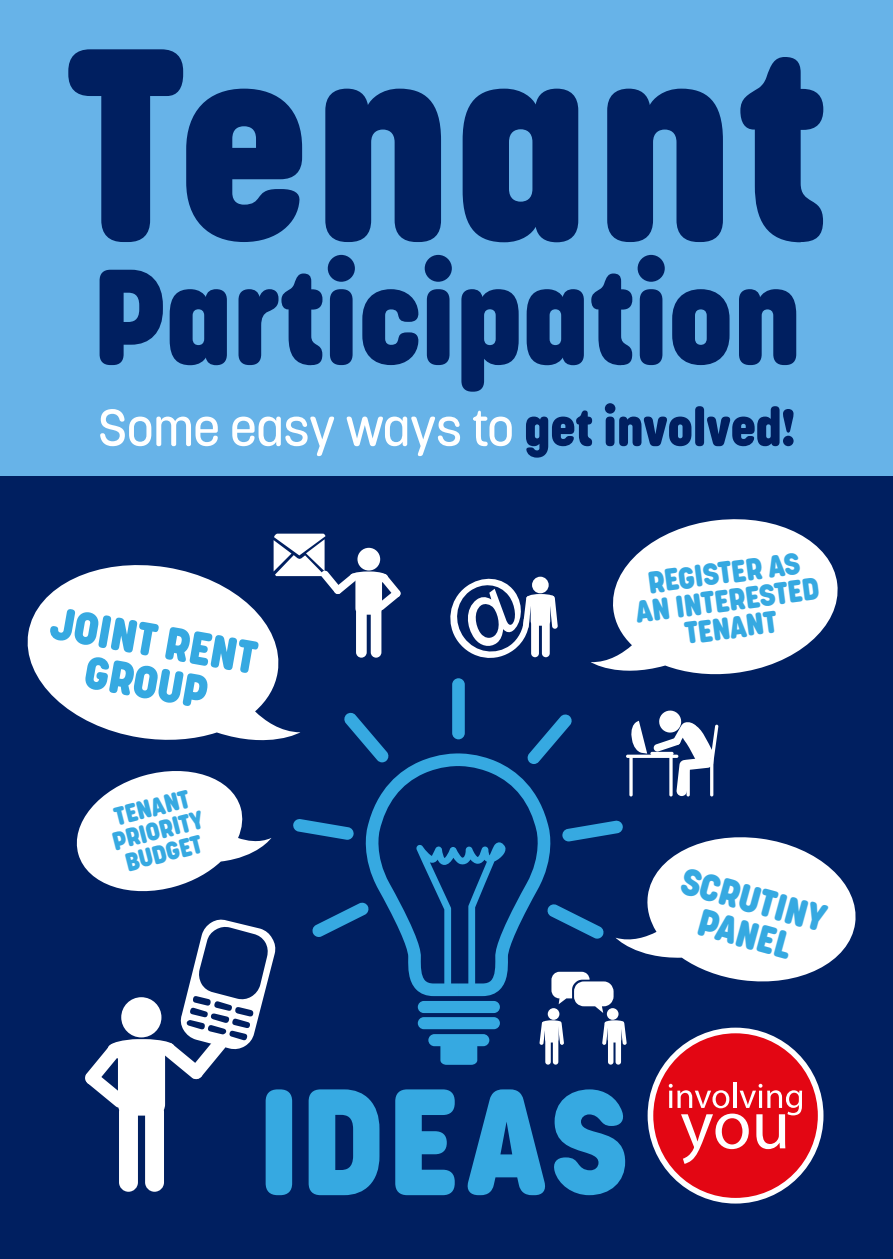
<style>
.page{position:relative;width:893px;height:1259px;background:#67b3e8}
.page>*{position:absolute;margin:0;border:0;box-sizing:border-box;transform-origin:0 0}
.H1_title{font:800 272.7px "Korolev Rounded";color:#001f60}
.H1_title-2{font:800 135px "Korolev Rounded";letter-spacing:-.02em;color:#001f60}
.P_cover{font:500 52.8px "Korolev Rounded";letter-spacing:-.02em;color:#fff}
.t1{font:800 46.2px/42.6px "Korolev Rounded";color:#36a9e1;text-align:center}
.t2{font:800 38.4px/35.1px "Korolev Rounded";color:#36a9e1;text-align:center}
.t3{font:800 30.9px/27.6px "Korolev Rounded";color:#36a9e1;text-align:center}
.t4{font:800 25.8px/23.7px "Korolev Rounded";color:#36a9e1;text-align:center}
.s1{font-weight:800;color:#001f60}
</style>
<div class="page">
<div style="left:0;top:476px;width:893px;height:783px;background:#001f60"></div>
<div style="left:452px;top:678px;width:13px;height:61px;background:#36a9e1;border-radius:6px"></div>
<svg style="left:344px;top:712px;width:44px;height:41px"></svg>
<svg style="left:293px;top:819px;width:61px;height:21px"></svg>
<svg style="left:312px;top:902px;width:49px;height:35px"></svg>
<svg style="left:530px;top:714px;width:42px;height:39px"></svg>
<div style="left:418px;top:1001px;width:82px;height:12px;background:#36a9e1;border-radius:6px"></div>
<div style="left:418px;top:1017px;width:82px;height:12px;background:#36a9e1;border-radius:6px"></div>
<svg style="left:428px;top:1034px;width:61px;height:30px"></svg>
<svg style="left:361px;top:753px;width:186px;height:243px"></svg>
<div style="left:266px;top:1089px;width:26px;height:106px;background:#36a9e1;border-radius:12px"></div>
<svg style="left:309px;top:1089px;width:70px;height:106px"></svg>
<svg style="left:395px;top:1089px;width:60px;height:106px"></svg>
<svg style="left:467px;top:1089px;width:158px;height:106px"></svg>
<svg style="left:76px;top:771px;width:195px;height:121px"></svg>
<svg style="left:27px;top:556px;width:273px;height:185px;fill:#fff"></svg>
<svg style="left:591px;top:519px;width:247px;height:156px"></svg>
<div style="left:119px;top:1102px;width:19px;height:89px;background:#fff;border-radius:9px"></div>
<div style="left:145px;top:1102px;width:19px;height:89px;background:#fff;border-radius:9px"></div>
<svg style="left:85px;top:919px;width:191px;height:196px"></svg>
<div style="left:371px;top:607px;width:10px;height:50px;background:#fff;border-radius:5px"></div>
<div style="left:356px;top:607px;width:11px;height:50px;background:#fff;border-radius:5px"></div>
<svg style="left:274px;top:533px;width:127px;height:81px"></svg>
<svg style="left:450px;top:576px;width:108px;height:82px"></svg>
<svg style="left:658px;top:710px;width:24px;height:23px"></svg>
<svg style="left:631px;top:720px;width:16px;height:33px"></svg>
<svg style="left:626px;top:754px;width:52px;height:4px"></svg>
<svg style="left:629px;top:755px;width:4px;height:41px"></svg>
<svg style="left:653px;top:722px;width:65px;height:74px"></svg>
<hr style="left:650px;top:752px;width:24px;height:3px;background:#fff;border-radius:2px">
<svg style="left:547px;top:820px;width:309px;height:193px"></svg>
<div style="left:548px;top:1008px;width:11px;height:11px;background:#fff;border-radius:50%"></div>
<div style="left:545px;top:1038px;width:6px;height:26px;background:#fff;border-radius:3px"></div>
<div style="left:553px;top:1038px;width:5px;height:26px;background:#fff;border-radius:3px"></div>
<svg style="left:539px;top:1020px;width:25px;height:25px"></svg>
<div style="left:607px;top:1008px;width:11px;height:11px;background:#fff;border-radius:50%"></div>
<div style="left:608px;top:1038px;width:5px;height:26px;background:#fff;border-radius:3px"></div>
<div style="left:615px;top:1038px;width:6px;height:26px;background:#fff;border-radius:3px"></div>
<svg style="left:602px;top:1020px;width:25px;height:25px"></svg>
<div style="left:650px;top:1030px;width:171px;height:170px;background:#e30613;border-radius:50%"></div>
<div style="left:648px;top:1027px;width:175px;height:176px;border:6px solid #fff;border-radius:50%"></div>
<hr style="left:733px;top:1082px;width:3px;height:26px;background:#fff">
<svg style="left:669px;top:1083px;width:133px;height:80px"></svg>
<h1 class="H1_title" style="left:64px;top:-22px;width:767px">Tenant</h1>
<h1 class="H1_title-2" style="left:91px;top:234px;width:712px">Participation</h1>
<p class="P_cover" style="left:98px;top:395px;width:699px">Some easy ways to <span class="s1">get involved!</span></p>
<p class="t1" style="left:54px;top:601px;width:211px;rotate:10deg">JOINT RENT<br>GROUP</p>
<p class="t4" style="left:104px;top:807px;width:95px;rotate:-14deg">TENANT<br>PRIORITY<br>BUDGET</p>
<p class="t3" style="left:630px;top:571px;width:187px;rotate:-7deg">REGISTER AS<br>AN INTERESTED<br>TENANT</p>
<p class="t2" style="left:686px;top:864px;width:152px;rotate:15deg">SCRUTINY<br>PANEL</p>
</div>
